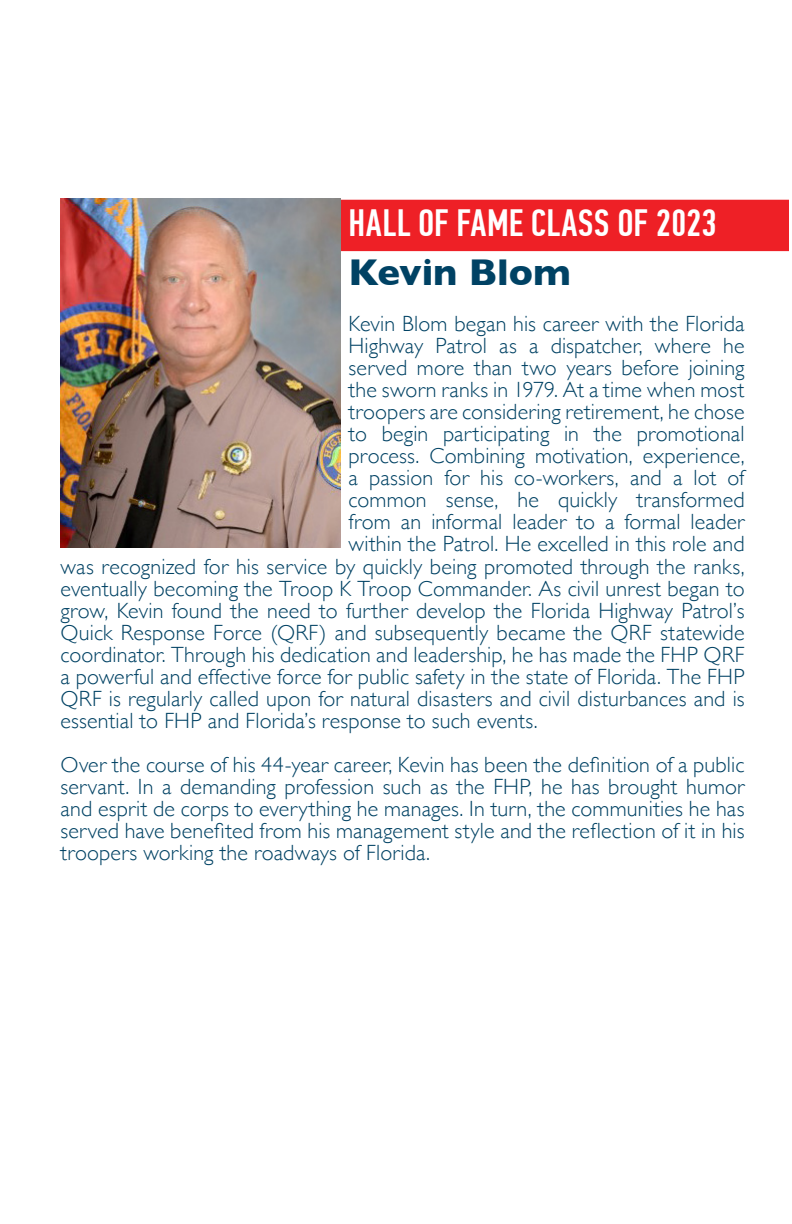
<style>
.page{position:relative;width:792px;height:1224px;background:#fff}
.page>*{position:absolute;margin:0;border:0;box-sizing:border-box;transform-origin:0 0}
.t1{font:500 38px "PF Din Text Comp Pro";letter-spacing:.005em;color:#fff}
.t2{font:700 38px "Gill Sans";color:#004264}
.t3{font:300 22px/22px "Gill Sans";letter-spacing:.01em;color:#004264;text-align:justify}
</style>
<div class="page">
<div style="left:334px;top:200px;width:455px;height:51px;background:#ee2026"></div>
<img style="left:60px;top:199px;width:280px;height:349px">
<p class="t1" style="left:349px;top:201px;width:370px">HALL OF FAME CLASS OF 2023</p>
<p class="t2" style="left:349px;top:242px;width:224px">Kevin Blom</p>
<p class="t3" style="left:349px;top:312px;width:398px">Kevin Blom began his career with the Florida</p>
<p class="t3" style="left:349px;top:334px;width:398px">Highway Patrol as a dispatcher, where he</p>
<p class="t3" style="left:349px;top:356px;width:398px">served more than two years before joining</p>
<p class="t3" style="left:349px;top:378px;width:397px">the sworn ranks in 1979. At a time when most</p>
<p class="t3" style="left:349px;top:400px;width:397px">troopers are considering retirement, he chose</p>
<p class="t3" style="left:349px;top:422px;width:397px">to begin participating in the promotional</p>
<p class="t3" style="left:349px;top:444px;width:397px">process. Combining motivation, experience,</p>
<p class="t3" style="left:349px;top:466px;width:398px">a passion for his co-workers, and a lot of</p>
<p class="t3" style="left:349px;top:488px;width:398px">common sense, he quickly transformed</p>
<p class="t3" style="left:349px;top:510px;width:398px">from an informal leader to a formal leader</p>
<p class="t3" style="left:349px;top:532px;width:398px">within the Patrol. He excelled in this role and</p>
<p class="t3" style="left:60px;top:555px;width:686px">was recognized for his service by quickly being promoted through the ranks,</p>
<p class="t3" style="left:60px;top:577px;width:686px">eventually becoming the Troop K Troop Commander. As civil unrest began to</p>
<p class="t3" style="left:60px;top:599px;width:686px">grow, Kevin found the need to further develop the Florida Highway Patrol’s</p>
<p class="t3" style="left:60px;top:621px;width:686px">Quick Response Force (QRF) and subsequently became the QRF statewide</p>
<p class="t3" style="left:60px;top:643px;width:686px">coordinator. Through his dedication and leadership, he has made the FHP QRF</p>
<p class="t3" style="left:60px;top:665px;width:686px">a powerful and effective force for public safety in the state of Florida. The FHP</p>
<p class="t3" style="left:60px;top:687px;width:686px">QRF is regularly called upon for natural disasters and civil disturbances and is</p>
<p class="t3" style="left:60px;top:709px;width:479px">essential to FHP and Florida’s response to such events.</p>
<p class="t3" style="left:60px;top:753px;width:686px">Over the course of his 44-year career, Kevin has been the definition of a public servant. In a demanding profession such as the FHP, he has brought humor and esprit de corps to everything he manages. In turn, the communities he has served have benefited from his management style and the reflection of it in his troopers working the roadways of Florida.</p>
</div>
